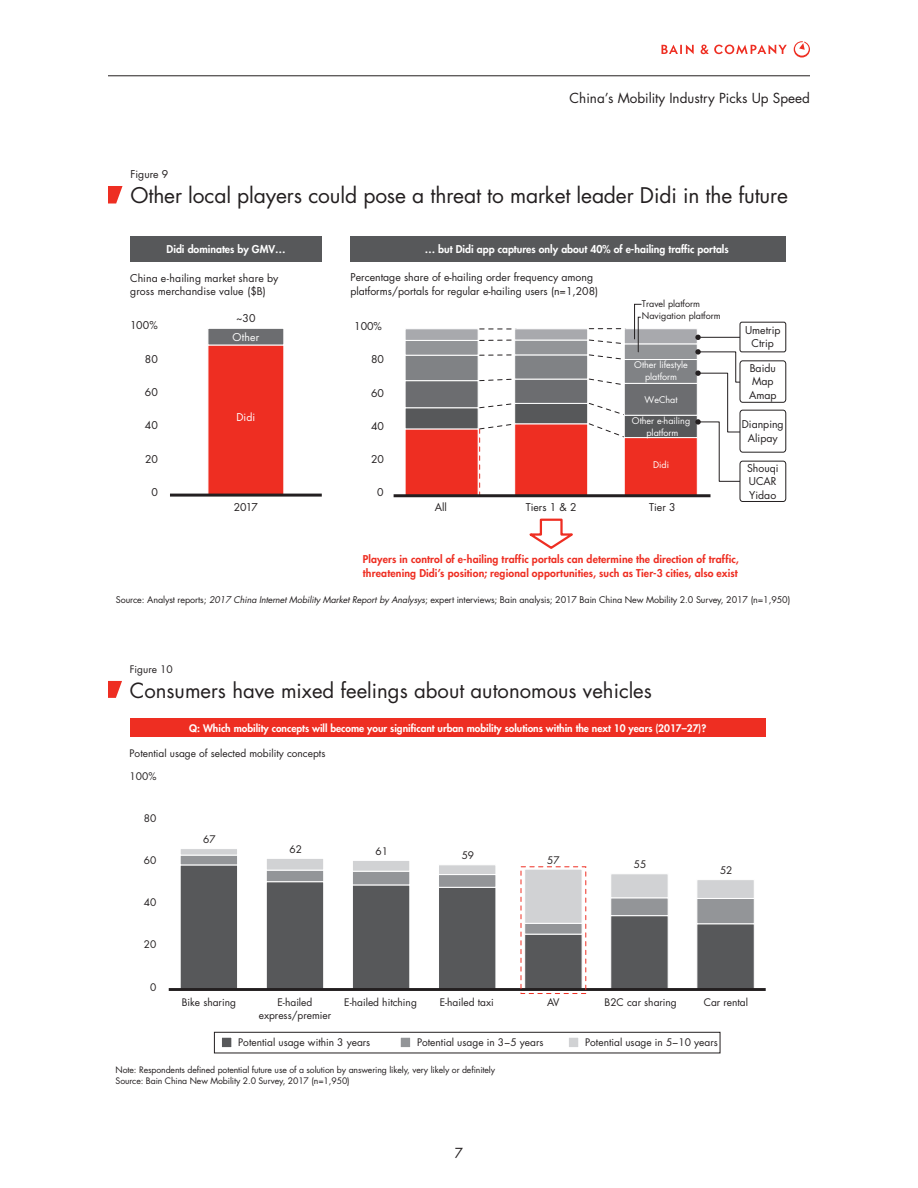
<style>
.page{position:relative;width:918px;height:1188px;background:#fff}
.page>*{position:absolute;margin:0;border:0;box-sizing:border-box;transform-origin:0 0}
.t1{font:21px "Futura";letter-spacing:-.005em;color:#231f20}
.t2{font:20.4px "Futura";color:#231f20}
.t3{font:13.5px "Futura";color:#231f20}
.t4{font:10.5px/13.5px "Futura";color:#231f20}
.t5{font:800 10.5px/13.5px "Futura";letter-spacing:.015em;color:#ee2e22}
.t6{font:800 10.5px "Futura";color:#fff}
.t7{font:10.5px "Futura";letter-spacing:.015em;color:#fff}
.t8{font:10.2px/13px "Futura";color:#231f20;text-align:center}
.t9{font:800 10.2px "Futura";color:#fff}
.t10{font:9px "Futura";letter-spacing:-.01em;color:#231f20}
.t11{font:9px/12px "Futura";color:#fff;text-align:center}
.t12{font:8.7px/11.6px "Futura";letter-spacing:-.01em;color:#231f20}
.s1{font-style:italic}
</style>
<div class="page">
<hr style="left:108px;top:76px;width:702px;height:1px;background:#231f20">
<svg style="left:662px;top:45px;width:32px;height:9px"></svg>
<svg style="left:701px;top:45px;width:86px;height:9px"></svg>
<svg style="left:794px;top:41px;width:16px;height:17px"></svg>
<div style="left:130px;top:236px;width:192px;height:26px;background:#57585a"></div>
<div style="left:351px;top:236px;width:435px;height:26px;background:#57585a"></div>
<div style="left:208px;top:345px;width:76px;height:150px;background:#ee2e22"></div>
<div style="left:208px;top:328px;width:76px;height:17px;background:#6c6d70;border:1px solid #fff"></div>
<hr style="left:170px;top:494px;width:152px;height:3px;background:#231f20">
<svg style="left:529px;top:518px;width:44px;height:31px"></svg>
<div style="left:405px;top:429px;width:73px;height:67px;background:#ee2e22"></div>
<div style="left:405px;top:408px;width:73px;height:21px;background:#57585a"></div>
<div style="left:405px;top:380px;width:73px;height:28px;background:#6c6d70;border:1px solid #fff"></div>
<div style="left:405px;top:355px;width:73px;height:26px;background:#808285;border:1px solid #fff"></div>
<div style="left:405px;top:340px;width:73px;height:15px;background:#939598"></div>
<div style="left:405px;top:329px;width:73px;height:12px;background:#a8a9ad;border:1px solid #fff"></div>
<div style="left:624px;top:437px;width:73px;height:59px;background:#ee2e22"></div>
<div style="left:624px;top:415px;width:73px;height:23px;background:#57585a;border:1px solid #fff"></div>
<div style="left:624px;top:383px;width:73px;height:32px;background:#6c6d70"></div>
<div style="left:624px;top:359px;width:73px;height:25px;background:#808285;border:1px solid #fff"></div>
<div style="left:624px;top:344px;width:73px;height:16px;background:#939598;border:1px solid #fff"></div>
<div style="left:624px;top:329px;width:73px;height:15px;background:#a8a9ad;border:1px solid #fff"></div>
<svg style="left:695px;top:335px;width:47px;height:147px"></svg>
<div style="left:740px;top:361px;width:46px;height:41px;border:1px solid #231f20;border-radius:3px"></div>
<div style="left:740px;top:322px;width:46px;height:30px;border:1px solid #231f20;border-radius:2px"></div>
<div style="left:740px;top:461px;width:46px;height:41px;border:1px solid #231f20;border-radius:3px"></div>
<div style="left:740px;top:410px;width:46px;height:42px;border:1px solid #231f20;border-radius:3px"></div>
<svg style="left:634px;top:304px;width:8px;height:48px"></svg>
<svg style="left:479px;top:328px;width:147px;height:166px"></svg>
<hr style="left:394px;top:494px;width:317px;height:3px;background:#231f20">
<svg style="left:108px;top:186px;width:15px;height:17px"></svg>
<div style="left:130px;top:719px;width:636px;height:18px;background:#ee2e22"></div>
<div style="left:214px;top:1032px;width:506px;height:21px;border:1px solid #231f20"></div>
<div style="left:180px;top:865px;width:58px;height:125px;background:#57585a;border:1px solid #fff"></div>
<div style="left:180px;top:855px;width:58px;height:10px;background:#939598;border:1px solid #fff"></div>
<div style="left:180px;top:848px;width:58px;height:7px;background:#d1d2d4;border:1px solid #fff"></div>
<div style="left:266px;top:882px;width:58px;height:108px;background:#57585a;border:1px solid #fff"></div>
<div style="left:266px;top:870px;width:58px;height:12px;background:#939598;border:1px solid #fff"></div>
<div style="left:266px;top:858px;width:58px;height:12px;background:#d1d2d4;border:1px solid #fff"></div>
<div style="left:352px;top:885px;width:58px;height:105px;background:#57585a;border:1px solid #fff"></div>
<div style="left:352px;top:871px;width:58px;height:14px;background:#939598;border:1px solid #fff"></div>
<div style="left:352px;top:860px;width:58px;height:11px;background:#d1d2d4;border:1px solid #fff"></div>
<div style="left:438px;top:887px;width:58px;height:103px;background:#57585a;border:1px solid #fff"></div>
<div style="left:438px;top:874px;width:58px;height:13px;background:#939598"></div>
<div style="left:438px;top:865px;width:58px;height:10px;background:#d1d2d4;border:1px solid #fff"></div>
<div style="left:525px;top:934px;width:57px;height:56px;background:#57585a;border:1px solid #fff"></div>
<div style="left:525px;top:923px;width:57px;height:11px;background:#939598"></div>
<div style="left:525px;top:869px;width:57px;height:55px;background:#d1d2d4;border:1px solid #fff"></div>
<div style="left:611px;top:915px;width:57px;height:75px;background:#57585a"></div>
<div style="left:611px;top:898px;width:57px;height:18px;background:#939598;border:1px solid #fff"></div>
<div style="left:611px;top:874px;width:57px;height:24px;background:#d1d2d4;border:1px solid #fff"></div>
<div style="left:697px;top:924px;width:57px;height:66px;background:#57585a"></div>
<div style="left:697px;top:898px;width:57px;height:26px;background:#939598;border:1px solid #fff"></div>
<div style="left:697px;top:879px;width:57px;height:20px;background:#d1d2d4;border:1px solid #fff"></div>
<hr style="left:169px;top:988px;width:597px;height:3px;background:#231f20">
<div style="left:221px;top:1037px;width:11px;height:11px;background:#57585a;border:1px solid #fff"></div>
<div style="left:400px;top:1037px;width:11px;height:11px;background:#939598;border:1px solid #fff"></div>
<div style="left:568px;top:1037px;width:11px;height:11px;background:#d1d2d4;border:1px solid #fff"></div>
<svg style="left:108px;top:681px;width:14px;height:17px"></svg>
<p class="t4" style="left:130px;top:168px;width:39px">Figure 9</p>
<p class="t3" style="left:570px;top:89px;width:242px">China’s Mobility Industry Picks Up Speed</p>
<p class="t1" style="left:130px;top:182px;width:659px">Other local players could pose a threat to market leader Didi in the future</p>
<p class="t6" style="left:167px;top:242px;width:121px">Didi dominates by GMV…</p>
<p class="t6" style="left:425px;top:242px;width:306px">… but Didi app captures only about 40% of e-hailing traffic portals</p>
<p class="t4" style="left:130px;top:271px;width:150px">China e-hailing market share by gross merchandise value ($B)</p>
<p class="t4" style="left:350px;top:271px;width:249px">Percentage share of e-hailing order frequency among platforms/portals for regular e-hailing users (n=1,208)</p>
<p class="t10" style="left:642px;top:298px;width:60px">Travel platform</p>
<p class="t4" style="left:130px;top:319px;width:29px">100%</p>
<p class="t4" style="left:236px;top:311px;width:21px">~30</p>
<p class="t7" style="left:232px;top:330px;width:28px">Other</p>
<p class="t4" style="left:354px;top:319px;width:29px">100%</p>
<p class="t10" style="left:642px;top:310px;width:80px">Navigation platform</p>
<p class="t4" style="left:745px;top:323px;width:37px;text-align:center">Umetrip<br>Ctrip</p>
<p class="t4" style="left:145px;top:352px;width:15px">80</p>
<p class="t4" style="left:145px;top:386px;width:15px">60</p>
<p class="t4" style="left:371px;top:353px;width:14px">80</p>
<p class="t4" style="left:371px;top:386px;width:14px">60</p>
<p class="t11" style="left:634px;top:359px;width:55px">Other lifestyle platform</p>
<p class="t11" style="left:645px;top:394px;width:35px">WeChat</p>
<p class="t4" style="left:749px;top:361px;width:29px">Baidu<br>Map<br>Amap</p>
<p class="t4" style="left:145px;top:419px;width:15px">40</p>
<p class="t7" style="left:236px;top:411px;width:20px">Didi</p>
<p class="t4" style="left:371px;top:419px;width:14px">40</p>
<p class="t11" style="left:632px;top:415px;width:60px">Other e-hailing platform</p>
<p class="t4" style="left:742px;top:418px;width:43px;text-align:center">Dianping<br>Alipay</p>
<p class="t4" style="left:145px;top:452px;width:14px">20</p>
<p class="t4" style="left:151px;top:486px;width:8px">0</p>
<p class="t4" style="left:371px;top:453px;width:14px">20</p>
<p class="t4" style="left:377px;top:486px;width:8px">0</p>
<p class="t11" style="left:653px;top:458px;width:18px">Didi</p>
<p class="t4" style="left:747px;top:461px;width:33px">Shouqi<br>UCAR<br>Yidao</p>
<p class="t4" style="left:234px;top:500px;width:26px">2017</p>
<p class="t4" style="left:435px;top:500px;width:14px">All</p>
<p class="t4" style="left:526px;top:500px;width:52px">Tiers 1 &amp; 2</p>
<p class="t4" style="left:649px;top:500px;width:28px">Tier 3</p>
<p class="t5" style="left:363px;top:552px;width:378px">Players in control of e-hailing traffic portals can determine the direction of traffic, threatening Didi’s position; regional opportunities, such as Tier-3 cities, also exist</p>
<p class="t10" style="left:116px;top:594px;width:676px">Source: Analyst reports; <span class="s1">2017 China Internet Mobility Market Report by Analysys</span>; expert interviews; Bain analysis; 2017 Bain China New Mobility 2.0 Survey, 2017 (n=1,950)</p>
<p class="t8" style="left:130px;top:663px;width:44px">Figure 10</p>
<p class="t2" style="left:130px;top:677px;width:524px">Consumers have mixed feelings about autonomous vehicles</p>
<p class="t9" style="left:189px;top:721px;width:519px">Q: Which mobility concepts will become your significant urban mobility solutions within the next 10 years (2017–27)?</p>
<p class="t8" style="left:130px;top:747px;width:197px">Potential usage of selected mobility concepts</p>
<p class="t8" style="left:130px;top:770px;width:28px">100%</p>
<p class="t8" style="left:144px;top:812px;width:14px">80</p>
<p class="t8" style="left:144px;top:854px;width:14px">60</p>
<p class="t8" style="left:144px;top:896px;width:14px">40</p>
<p class="t8" style="left:144px;top:938px;width:14px">20</p>
<p class="t8" style="left:150px;top:981px;width:8px">0</p>
<p class="t8" style="left:203px;top:833px;width:14px">67</p>
<p class="t8" style="left:289px;top:843px;width:14px">62</p>
<p class="t8" style="left:376px;top:845px;width:14px">61</p>
<p class="t8" style="left:462px;top:849px;width:14px">59</p>
<p class="t8" style="left:182px;top:996px;width:56px">Bike sharing</p>
<p class="t8" style="left:259px;top:996px;width:74px">E-hailed express/premier</p>
<p class="t8" style="left:344px;top:996px;width:74px">E-hailed hitching</p>
<p class="t8" style="left:440px;top:996px;width:56px">E-hailed taxi</p>
<p class="t8" style="left:547px;top:854px;width:14px">57</p>
<p class="t8" style="left:634px;top:858px;width:14px">55</p>
<p class="t8" style="left:720px;top:864px;width:14px">52</p>
<p class="t8" style="left:547px;top:996px;width:14px">AV</p>
<p class="t8" style="left:605px;top:996px;width:74px">B2C car sharing</p>
<p class="t8" style="left:704px;top:996px;width:46px">Car rental</p>
<p class="t8" style="left:238px;top:1036px;width:134px">Potential usage within 3 years</p>
<p class="t8" style="left:417px;top:1036px;width:128px">Potential usage in 3−5 years</p>
<p class="t8" style="left:585px;top:1036px;width:134px">Potential usage in 5−10 years</p>
<p class="t12" style="left:116px;top:1064px;width:381px">Note: Respondents defined potential future use of a solution by answering likely, very likely or definitely<br>Source: Bain China New Mobility 2.0 Survey, 2017 (n=1,950)</p>
<p class="t3" style="left:455px;top:1144px;width:10px">7</p>
</div>
